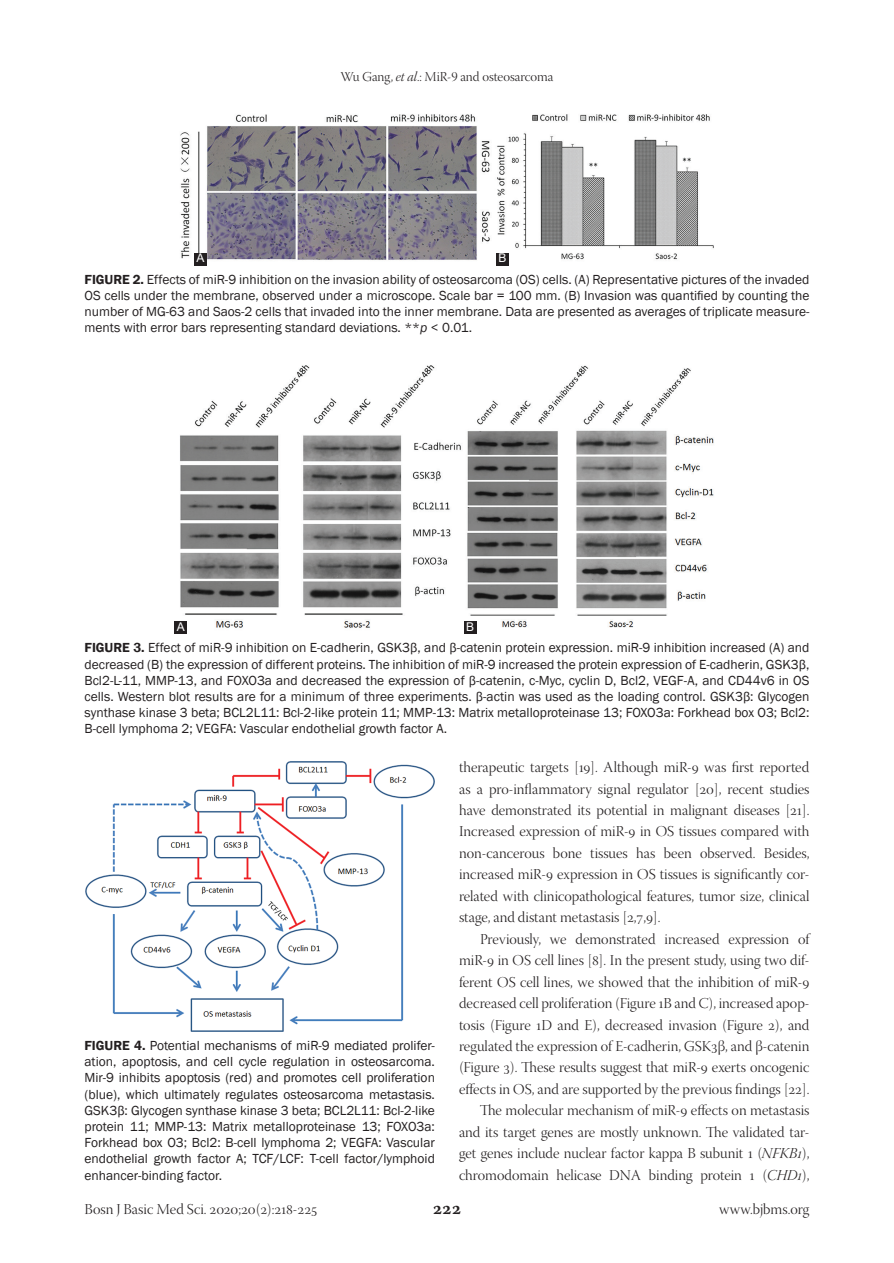
<style>
.page{position:relative;width:894px;height:1263px;background:#fff}
.page>*{position:absolute;margin:0;border:0;box-sizing:border-box;transform-origin:0 0}
.t1{font:600 18px "Warnock Pro";color:#231f20}
.TX{font:15px/21.5px "Warnock Pro Light Disp";color:#231f20;text-align:justify}
.FGC{font:13.5px/16.2px "Franklin Gothic";color:#231f20;text-align:justify}
.t2{font:13.5px "Warnock Pro Light Disp";color:#231f20}
.LABEL{font:12px "Arial";color:#fff}
.s1{font-family:"Warnock Pro Light It Disp"}
.s2{font-weight:600}
.s3{font-style:italic}
</style>
<div class="page">
<img style="left:85px;top:761px;width:349px;height:270px">
<img style="left:180px;top:114px;width:534px;height:146px">
<div style="left:194px;top:253px;width:13px;height:12px;background:#231f20"></div>
<div style="left:496px;top:253px;width:13px;height:12px;background:#231f20"></div>
<img style="left:180px;top:365px;width:534px;height:269px">
<div style="left:174px;top:621px;width:13px;height:13px;background:#231f20"></div>
<div style="left:463px;top:621px;width:13px;height:13px;background:#231f20"></div>
<p class="t2" style="left:340px;top:70px;width:214px">Wu Gang, <span class="s1">et al</span>.: MiR-9 and osteosarcoma</p>
<p class="LABEL" style="left:196px;top:250px;width:10px">A</p>
<p class="LABEL" style="left:498px;top:250px;width:10px">B</p>
<p class="FGC" style="left:84px;top:271px;width:726px"><span class="s2">FIGURE 2.</span> Effects of miR-9 inhibition on the invasion ability of osteosarcoma (OS) cells. (A) Representative pictures of the invaded OS cells under the membrane, observed under a microscope. Scale bar = 100 mm. (B) Invasion was quantified by counting the number of MG-63 and Saos-2 cells that invaded into the inner membrane. Data are presented as averages of triplicate measure&shy;ments with error bars representing standard deviations. **<span class="s3">p</span> &lt; 0.01.</p>
<p class="LABEL" style="left:177px;top:618px;width:10px">A</p>
<p class="LABEL" style="left:466px;top:618px;width:10px">B</p>
<p class="FGC" style="left:84px;top:640px;width:726px"><span class="s2">FIGURE 3.</span> Effect of miR-9 inhibition on E-cadherin, GSK3β, and β-catenin protein expression. miR-9 inhibition increased (A) and decreased (B) the expression of different proteins. The inhibition of miR-9 increased the protein expression of E-cadherin, GSK3β, Bcl2-L-11, MMP-13, and FOXO3a and decreased the expression of β-catenin, c-Myc, cyclin D, Bcl2, VEGF-A, and CD44v6 in OS cells. Western blot results are for a minimum of three experiments. β-actin was used as the loading control. GSK3β: Glycogen synthase kinase 3 beta; BCL2L11: Bcl-2-like protein 11; MMP-13: Matrix metalloproteinase 13; FOXO3a: Forkhead box O3; Bcl2:<br>B-cell lymphoma 2; VEGFA: Vascular endothelial growth factor A.</p>
<p class="FGC" style="left:84px;top:1037px;width:352px"><span class="s2">FIGURE 4.</span> Potential mechanisms of miR-9 mediated prolifer&shy;ation, apoptosis, and cell cycle regulation in osteosarcoma.<br>Mir-9 inhibits apoptosis (red) and promotes cell proliferation (blue), which ultimately regulates osteosarcoma metastasis.<br>GSK3β: Glycogen synthase kinase 3 beta; BCL2L11: Bcl-2-like protein 11; MMP-13: Matrix metalloproteinase 13; FOXO3a:<br>Forkhead box O3; Bcl2: B-cell lymphoma 2; VEGFA: Vascular endothelial growth factor A; TCF/LCF: T-cell factor/lymphoid enhancer-binding factor.</p>
<p class="TX" style="left:459px;top:758px;width:352px">therapeutic targets [19]. Although miR-9 was first reported as a pro-inflammatory signal regulator [20], recent studies have demonstrated its potential in malignant diseases [21].<br>Increased expression of miR-9 in OS tissues compared with non-cancerous bone tissues has been observed. Besides, increased miR-9 expression in OS tissues is significantly cor&shy;related with clinicopathological features, tumor size, clinical stage, and distant metastasis [2,7,9].</p>
<p class="TX" style="left:459px;top:929px;width:352px;text-indent:21px">Previously, we demonstrated increased expression of miR-9 in OS cell lines [8]. In the present study, using two dif&shy;ferent OS cell lines, we showed that the inhibition of miR-9 decreased cell proliferation (Figure 1B and C), increased apop&shy;tosis (Figure 1D and E), decreased invasion (Figure 2), and regulated the expression of E-cadherin, GSK3β, and β-catenin (Figure 3). These results suggest that miR-9 exerts oncogenic effects in OS, and are supported by the previous findings [22].</p>
<p class="TX" style="left:459px;top:1101px;width:352px;text-indent:21px">The molecular mechanism of miR-9 effects on metastasis and its target genes are mostly unknown. The validated tar&shy;get genes include nuclear factor kappa B subunit 1 (<span class="s1">NFKB1</span>), chromodomain helicase DNA binding protein 1 (<span class="s1">CHD1</span>),</p>
<p class="TX" style="left:84px;top:1200px;width:234px">Bosn J Basic Med Sci. 2020;20(2):218-225</p>
<h1 class="t1" style="left:432px;top:1197px;width:30px">222</h1>
<p class="TX" style="left:719px;top:1200px;width:92px">www.bjbms.org</p>
</div>
